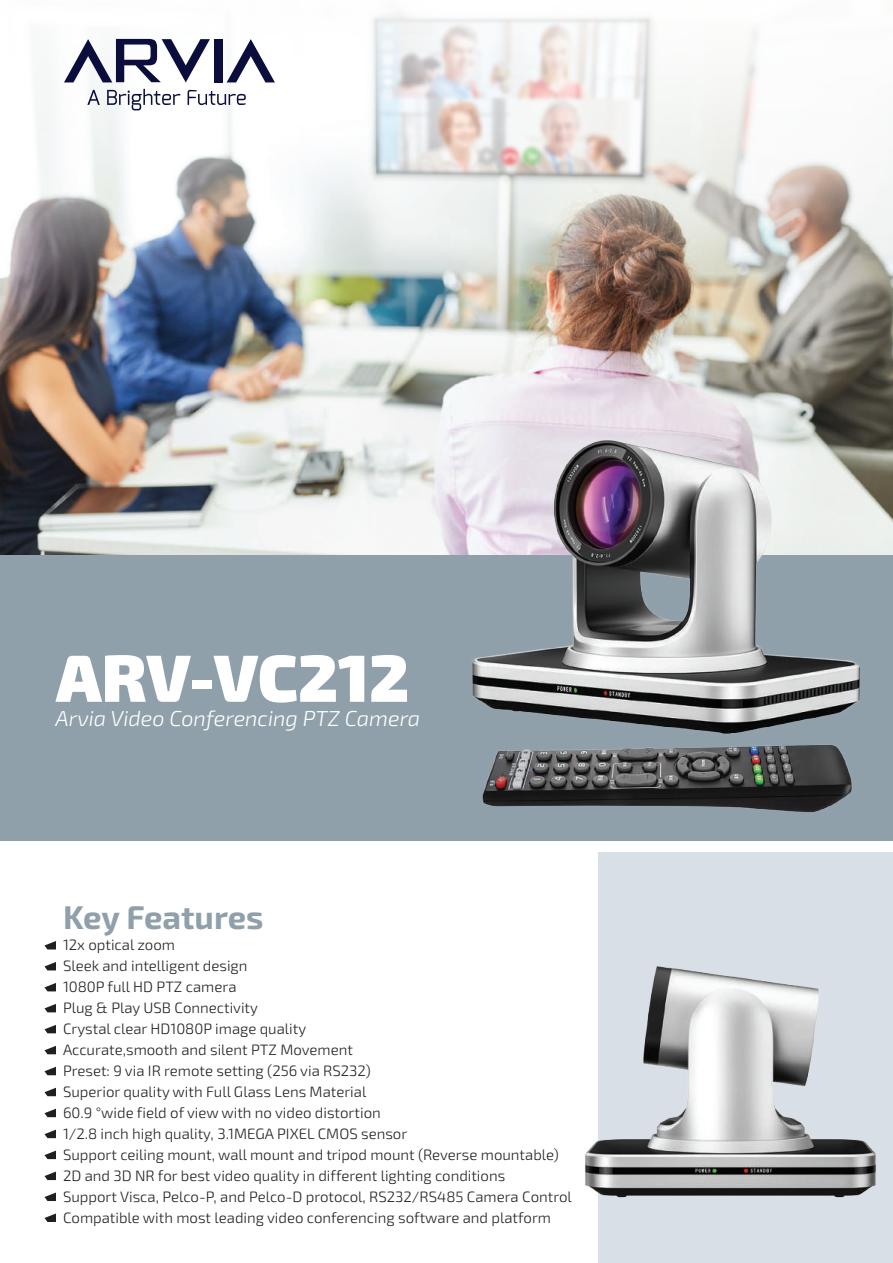
<style>
.page{position:relative;width:893px;height:1263px;background:#fff}
.page>*{position:absolute;margin:0;border:0;box-sizing:border-box;transform-origin:0 0}
.t1{font:900 66.75px "Exo 2";color:#fff}
.t2{font:700 32.85px "Exo 2";color:#90a0ab}
.t3{font:italic 300 21.6px "Exo 2";color:#fff}
.t4{font:300 15px/21px "Exo 2";color:#231f20}
</style>
<div class="page">
<div style="left:598px;top:852px;width:295px;height:411px;background:#d8dfe6"></div>
<img style="left:0;top:13px;width:893px;height:522px">
<div style="left:0;top:555px;width:893px;height:286px;background:#90a0ab"></div>
<div style="left:215px;top:39px;width:8px;height:43px;background:#0b0e3d"></div>
<svg style="left:64px;top:39px;width:146px;height:43px"></svg>
<svg style="left:227px;top:39px;width:48px;height:43px"></svg>
<svg style="left:87px;top:90px;width:13px;height:15px"></svg>
<svg style="left:107px;top:89px;width:73px;height:21px"></svg>
<svg style="left:188px;top:90px;width:58px;height:15px"></svg>
<img style="left:452px;top:403px;width:429px;height:410px">
<img style="left:585px;top:966px;width:292px;height:232px">
<svg style="left:44px;top:941px;width:12px;height:8px"></svg>
<svg style="left:44px;top:962px;width:12px;height:8px"></svg>
<svg style="left:44px;top:983px;width:12px;height:8px"></svg>
<svg style="left:44px;top:1004px;width:12px;height:8px"></svg>
<svg style="left:44px;top:1025px;width:12px;height:8px"></svg>
<svg style="left:44px;top:1046px;width:12px;height:8px"></svg>
<svg style="left:44px;top:1067px;width:12px;height:8px"></svg>
<svg style="left:44px;top:1088px;width:12px;height:8px"></svg>
<svg style="left:44px;top:1109px;width:12px;height:8px"></svg>
<svg style="left:44px;top:1130px;width:12px;height:8px"></svg>
<svg style="left:44px;top:1150px;width:12px;height:9px"></svg>
<svg style="left:44px;top:1171px;width:12px;height:9px"></svg>
<svg style="left:44px;top:1213px;width:12px;height:9px"></svg>
<svg style="left:44px;top:1192px;width:12px;height:9px"></svg>
<h1 class="t1" style="left:56px;top:640px;width:355px">ARV-VC212</h1>
<h3 class="t3" style="left:56px;top:711px;width:366px">Arvia Video Conferencing PTZ Camera</h3>
<h2 class="t2" style="left:63px;top:905px;width:202px">Key Features</h2>
<p class="t4" style="left:63px;top:935px;width:510px">12x optical zoom<br>Sleek and intelligent design<br>1080P full HD PTZ camera<br>Plug &amp; Play USB Connectivity<br>Crystal clear HD1080P image quality<br>Accurate,smooth and silent PTZ Movement<br>Preset: 9 via IR remote setting (256 via RS232)<br>Superior quality with Full Glass Lens Material<br>60.9 °wide field of view with no video distortion<br>1/2.8 inch high quality, 3.1MEGA PIXEL CMOS sensor<br>Support ceiling mount, wall mount and tripod mount (Reverse mountable)<br>2D and 3D NR for best video quality in different lighting conditions<br>Support Visca, Pelco-P, and Pelco-D protocol, RS232/RS485 Camera Control Compatible with most leading video conferencing software and platform</p>
</div>
